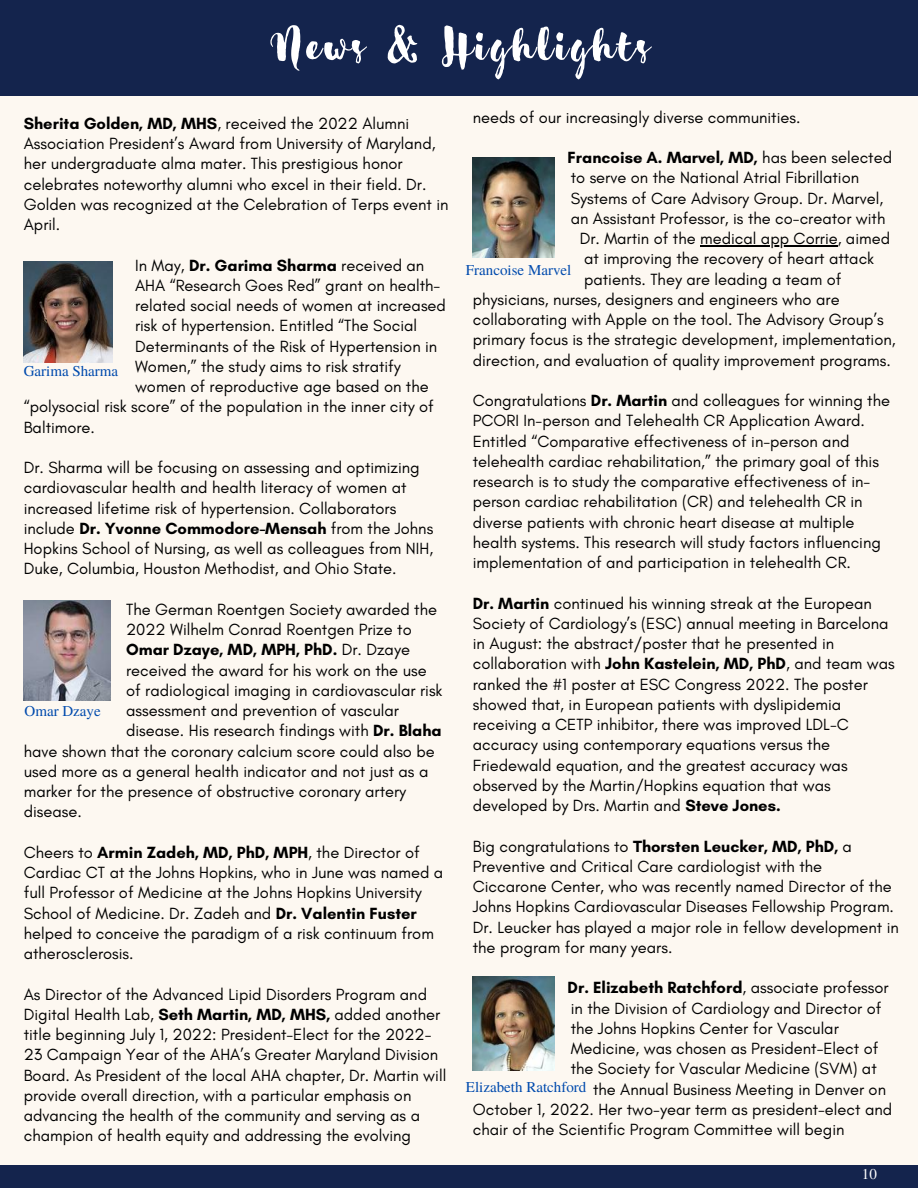
<style>
.page{position:relative;width:918px;height:1188px;background:#fdf8f1}
.page>*{position:absolute;margin:0;border:0;box-sizing:border-box;transform-origin:0 0}
.t1{font:55.5px "Sensa Brush Fill";letter-spacing:.05em;color:#fff}
.t2{font:16.5px/20.2px "Glacial Indifference";color:#000}
.t3{font:700 16.5px "Glacial Indifference";color:#000}
.t4{font:15px "Te X Gyre Termes";color:#004aad}
.t5{font:15px "Te X Gyre Termes";color:#fff}
.s1{font-weight:700}
.s2{font-weight:400}
</style>
<div class="page">
<div style="left:0;top:1165px;width:918px;height:23px;background:#14244d"></div>
<div style="left:0;top:0;width:918px;height:96px;background:#14244d"></div>
<img style="left:24px;top:261px;width:89px;height:101px">
<img style="left:24px;top:600px;width:86px;height:101px">
<hr style="left:700px;top:245px;width:138px;height:1px;background:#000">
<img style="left:473px;top:157px;width:82px;height:100px">
<img style="left:473px;top:977px;width:82px;height:93px">
<h1 class="t1" style="left:268px;top:11px;width:383px">News &amp; Highlights</h1>
<p class="t2" style="left:24px;top:113px;width:426px"><span class="s1">Sherita Golden, MD, MHS</span>, received the 2022 Alumni Association President’s Award from University of Maryland, her undergraduate alma mater. This prestigious honor celebrates noteworthy alumni who excel in their field. Dr.<br>Golden was recognized at the Celebration of Terps event in April.</p>
<p class="t2" style="left:135px;top:255px;width:291px">In May, <span class="s1">Dr. Garima Sharma</span> received an</p>
<p class="t2" style="left:135px;top:275px;width:307px">AHA “Research Goes Red” grant on health-</p>
<p class="t2" style="left:135px;top:295px;width:312px">related social needs of women at increased</p>
<p class="t2" style="left:135px;top:316px;width:284px">risk of hypertension. Entitled “The Social</p>
<p class="t2" style="left:135px;top:336px;width:304px">Determinants of the Risk of Hypertension in</p>
<p class="t2" style="left:135px;top:356px;width:267px">Women,” the study aims to risk stratify</p>
<p class="t2" style="left:135px;top:376px;width:295px">women of reproductive age based on the</p>
<p class="t2" style="left:24px;top:397px;width:412px">“polysocial risk score” of the population in the inner city of</p>
<p class="t2" style="left:24px;top:417px;width:73px">Baltimore.</p>
<p class="t2" style="left:24px;top:457px;width:411px">Dr. Sharma will be focusing on assessing and optimizing cardiovascular health and health literacy of women at increased lifetime risk of hypertension. Collaborators include <span class="s1">Dr. Yvonne Commodore-Mensah</span> from the Johns Hopkins School of Nursing, as well as colleagues from NIH, Duke, Columbia, Houston Methodist, and Ohio State.</p>
<p class="t2" style="left:126px;top:599px;width:312px">The German Roentgen Society awarded the</p>
<p class="t2" style="left:126px;top:619px;width:287px">2022 Wilhelm Conrad Roentgen Prize to</p>
<p class="t3" style="left:126px;top:640px;width:285px">Omar Dzaye, MD, MPH, PhD. <span class="s2">Dr. Dzaye</span></p>
<p class="t2" style="left:126px;top:660px;width:302px">received the award for his work on the use</p>
<p class="t2" style="left:126px;top:680px;width:318px">of radiological imaging in cardiovascular risk</p>
<p class="t2" style="left:126px;top:700px;width:274px">assessment and prevention of vascular</p>
<p class="t2" style="left:126px;top:721px;width:317px">disease. His research findings with <span class="s1">Dr. Blaha</span></p>
<p class="t2" style="left:24px;top:741px;width:413px">have shown that the coronary calcium score could also be</p>
<p class="t2" style="left:24px;top:761px;width:406px">used more as a general health indicator and not just as a</p>
<p class="t2" style="left:24px;top:781px;width:384px">marker for the presence of obstructive coronary artery</p>
<p class="t2" style="left:24px;top:802px;width:60px">disease.</p>
<p class="t2" style="left:24px;top:842px;width:421px">Cheers to <span class="s1">Armin Zadeh, MD, PhD, MPH</span>, the Director of Cardiac CT at the Johns Hopkins, who in June was named a full Professor of Medicine at the Johns Hopkins University School of Medicine. Dr. Zadeh and <span class="s1">Dr. Valentin Fuster </span>helped to conceive the paradigm of a risk continuum from atherosclerosis.</p>
<p class="t2" style="left:24px;top:984px;width:424px">As Director of the Advanced Lipid Disorders Program and Digital Health Lab, <span class="s1">Seth Martin, MD, MHS,</span> added another title beginning July 1, 2022: President-Elect for the 2022- 23 Campaign Year of the AHA’s Greater Maryland Division Board. As President of the local AHA chapter, Dr. Martin will provide overall direction, with a particular emphasis on advancing the health of the community and serving as a champion of health equity and addressing the evolving</p>
<p class="t2" style="left:473px;top:107px;width:329px">needs of our increasingly diverse communities.</p>
<p class="t3" style="left:568px;top:148px;width:326px">Francoise A. Marvel, MD, <span class="s2">has been selected</span></p>
<p class="t2" style="left:571px;top:168px;width:290px">to serve on the National Atrial Fibrillation</p>
<p class="t2" style="left:571px;top:188px;width:314px">Systems of Care Advisory Group. Dr. Marvel,</p>
<p class="t2" style="left:571px;top:208px;width:316px">an Assistant Professor, is the co-creator with</p>
<p class="t2" style="left:580px;top:228px;width:312px">Dr. Martin of the medical app Corrie, aimed</p>
<p class="t2" style="left:584px;top:249px;width:292px">at improving the recovery of heart attack</p>
<p class="t2" style="left:584px;top:269px;width:259px">patients. They are leading a team of</p>
<p class="t2" style="left:473px;top:289px;width:368px">physicians, nurses, designers and engineers who are</p>
<p class="t2" style="left:473px;top:309px;width:412px">collaborating with Apple on the tool. The Advisory Group’s</p>
<p class="t2" style="left:473px;top:330px;width:424px">primary focus is the strategic development, implementation,</p>
<p class="t2" style="left:473px;top:350px;width:420px">direction, and evaluation of quality improvement programs.</p>
<p class="t2" style="left:473px;top:390px;width:419px">Congratulations <span class="s1">Dr. Martin</span> and colleagues for winning the PCORI In-person and Telehealth CR Application Award.<br>Entitled “Comparative effectiveness of in-person and telehealth cardiac rehabilitation,” the primary goal of this research is to study the comparative effectiveness of in&shy;person cardiac rehabilitation (CR) and telehealth CR in diverse patients with chronic heart disease at multiple health systems. This research will study factors influencing implementation of and participation in telehealth CR.</p>
<p class="t2" style="left:473px;top:593px;width:424px"><span class="s1">Dr. Martin</span> continued his winning streak at the European Society of Cardiology’s (ESC) annual meeting in Barcelona in August: the abstract/poster that he presented in collaboration with <span class="s1">John Kastelein, MD, PhD</span>, and team was ranked the #1 poster at ESC Congress 2022. The poster showed that, in European patients with dyslipidemia receiving a CETP inhibitor, there was improved LDL-C accuracy using contemporary equations versus the Friedewald equation, and the greatest accuracy was observed by the Martin/Hopkins equation that was developed by Drs. Martin and <span class="s1">Steve Jones.</span></p>
<p class="t2" style="left:473px;top:836px;width:428px">Big congratulations to <span class="s1">Thorsten Leucker, MD, PhD,</span> a Preventive and Critical Care cardiologist with the Ciccarone Center, who was recently named Director of the Johns Hopkins Cardiovascular Diseases Fellowship Program.<br>Dr. Leucker has played a major role in fellow development in the program for many years.</p>
<p class="t3" style="left:568px;top:978px;width:323px">Dr. Elizabeth Ratchford<span class="s2">, associate professor</span></p>
<p class="t2" style="left:571px;top:998px;width:312px">in the Division of Cardiology and Director of</p>
<p class="t2" style="left:571px;top:1018px;width:270px">the Johns Hopkins Center for Vascular</p>
<p class="t2" style="left:571px;top:1038px;width:309px">Medicine, was chosen as President-Elect of</p>
<p class="t2" style="left:571px;top:1059px;width:308px">the Society for Vascular Medicine (SVM) at</p>
<p class="t2" style="left:593px;top:1079px;width:295px">the Annual Business Meeting in Denver on</p>
<p class="t2" style="left:473px;top:1099px;width:421px">October 1, 2022. Her two-year term as president-elect and</p>
<p class="t2" style="left:473px;top:1119px;width:373px">chair of the Scientific Program Committee will begin</p>
<p class="t4" style="left:466px;top:259px;width:107px">Francoise Marvel</p>
<p class="t4" style="left:24px;top:361px;width:96px">Garima Sharma</p>
<p class="t4" style="left:25px;top:700px;width:78px">Omar Dzaye</p>
<p class="t4" style="left:466px;top:1077px;width:122px">Elizabeth Ratchford</p>
<p class="t5" style="left:862px;top:1164px;width:16px">10</p>
</div>
